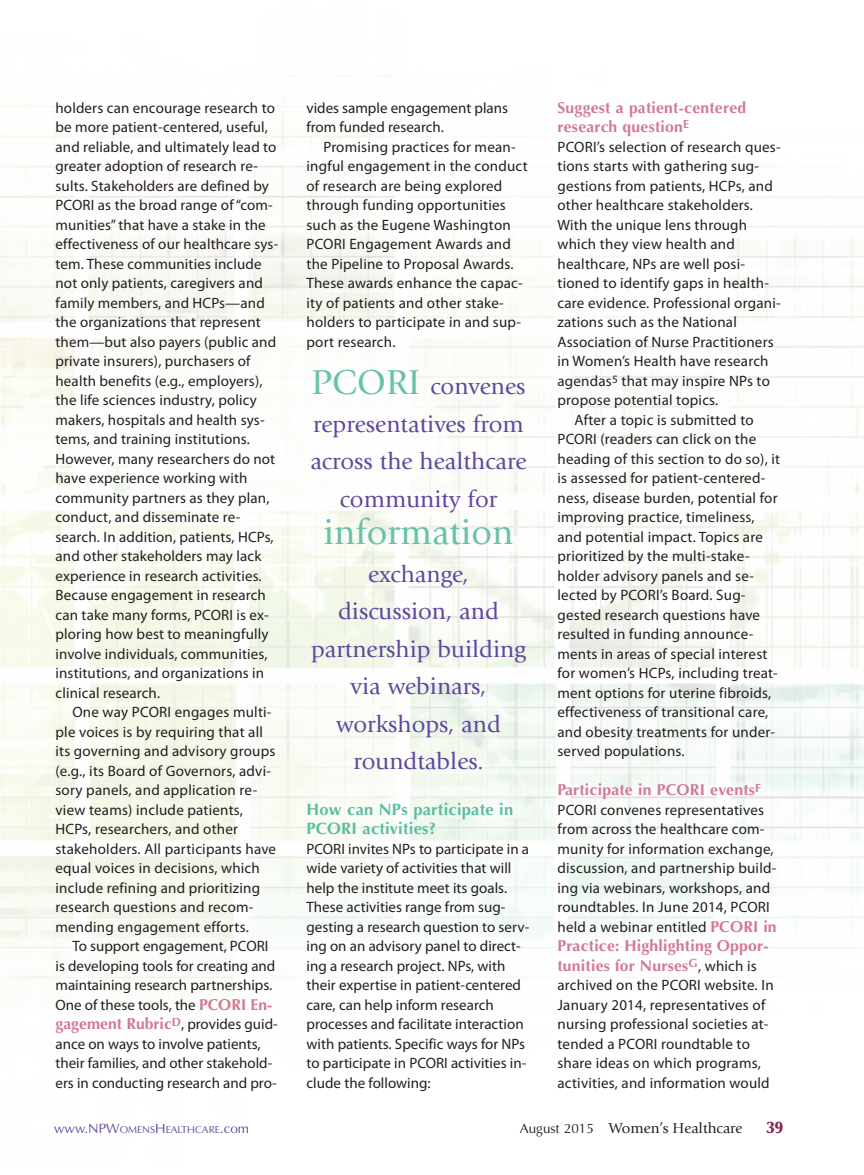
<style>
.page{position:relative;width:864px;height:1175px;background:#fff}
.page>*{position:absolute;margin:0;border:0;box-sizing:border-box;transform-origin:0 0}
.t1{font:36px "Giovanni";color:#6ac1a9}
.t2{font:24px/37.5px "Giovanni";color:#60479d;text-align:center}
.t3{font:700 16.5px/19.5px "Optima";letter-spacing:.015em;color:#5dbda0}
.t4{font:900 16.5px "Optima";color:#862155}
.t5{font:700 15.75px/19.5px "Optima";letter-spacing:.015em;color:#d37796}
.t6{font:15px/19.5px "Myriad Pro";letter-spacing:.01em;color:#231f20}
.t7{font:15px "Giovanni";color:#231f20}
.t8{font:10.2px "Optima";color:#60479d}
.s1{font-family:"Optima";font-weight:700;font-size:15.75px;color:#d37796}
.s2{font-family:"Myriad Pro";font-weight:400;font-size:15px;color:#231f20}
.s3{font-size:36px;color:#6ac1a9}
.s4{font-size:13.5px}
.s5{font-family:"Optima";font-size:13.5px}
</style>
<div class="page">
<img style="left:0;top:99px;width:864px;height:905px">
<p class="t6" style="left:56px;top:99px;width:224px">holders can encourage research to be more patient-centered, useful, and reliable, and ultimately lead to greater adoption of research re&shy;sults. Stakeholders are defined by PCORI as the broad range of “com&shy;munities” that have a stake in the effectiveness of our healthcare sys&shy;tem. These communities include not only patients, caregivers and family members, and HCPs—and the organizations that represent them—but also payers (public and private insurers), purchasers of health benefits (e.g., employers), the life sciences industry, policy makers, hospitals and health sys&shy;tems, and training institutions.<br>However, many researchers do not have experience working with community partners as they plan, conduct, and disseminate re&shy;search. In addition, patients, HCPs, and other stakeholders may lack experience in research activities.<br>Because engagement in research can take many forms, PCORI is ex&shy;ploring how best to meaningfully involve individuals, communities, institutions, and organizations in clinical research.</p>
<p class="t6" style="left:56px;top:703px;width:222px;text-indent:17px">One way PCORI engages multi&shy;ple voices is by requiring that all its governing and advisory groups (e.g., its Board of Governors, advi&shy;sory panels, and application re&shy;view teams) include patients,<br>HCPs, researchers, and other stakeholders. All participants have equal voices in decisions, which include refining and prioritizing research questions and recom&shy;mending engagement efforts.</p>
<p class="t6" style="left:56px;top:937px;width:221px;text-indent:17px">To support engagement, PCORI is developing tools for creating and maintaining research partnerships.<br>One of these tools, the <span class="s1">PCORI En-</span></p>
<p class="t5" style="left:56px;top:1014px;width:224px">gagement Rubric<sup>D</sup><span class="s2">, provides guid-</span></p>
<p class="t6" style="left:56px;top:1035px;width:223px">ance on ways to involve patients, their families, and other stakehold&shy;ers in conducting research and pro-</p>
<p class="t6" style="left:306px;top:99px;width:203px">vides sample engagement plans from funded research.</p>
<p class="t6" style="left:306px;top:138px;width:223px;text-indent:17px">Promising practices for mean&shy;ingful engagement in the conduct of research are being explored through funding opportunities such as the Eugene Washington<br>PCORI Engagement Awards and the Pipeline to Proposal Awards.<br>These awards enhance the capac&shy;ity of patients and other stake&shy;holders to participate in and sup&shy;port research.</p>
<h2 class="t2" style="left:310px;top:369px;width:218px"><span class="s3">PCORI</span> convenes representatives from across the healthcare community for</h2>
<h1 class="t1" style="left:323px;top:518px;width:192px">information</h1>
<h2 class="t2" style="left:311px;top:557px;width:216px">exchange, discussion, and partnership building via webinars, workshops, and roundtables.</h2>
<p class="t3" style="left:307px;top:799px;width:208px">How can NPs participate in<br>PCORI activities?</p>
<p class="t6" style="left:307px;top:840px;width:224px">PCORI invites NPs to participate in a wide variety of activities that will help the institute meet its goals.<br>These activities range from sug&shy;gesting a research question to serv&shy;ing on an advisory panel to direct&shy;ing a research project. NPs, with their expertise in patient-centered care, can help inform research processes and facilitate interaction with patients. Specific ways for NPs to participate in PCORI activities in&shy;clude the following:</p>
<p class="t5" style="left:557px;top:98px;width:190px">Suggest a patient-centered research question<sup>E</sup></p>
<p class="t6" style="left:557px;top:138px;width:225px">PCORI’s selection of research ques-</p>
<p class="t6" style="left:557px;top:157px;width:203px">tions starts with gathering sug-</p>
<p class="t6" style="left:557px;top:177px;width:217px">gestions from patients, HCPs, and</p>
<p class="t6" style="left:557px;top:196px;width:197px">other healthcare stakeholders.</p>
<p class="t6" style="left:557px;top:216px;width:191px">With the unique lens through</p>
<p class="t6" style="left:557px;top:235px;width:179px">which they view health and</p>
<p class="t6" style="left:557px;top:255px;width:189px">healthcare, NPs are well posi-</p>
<p class="t6" style="left:557px;top:274px;width:213px">tioned to identify gaps in health-</p>
<p class="t6" style="left:557px;top:294px;width:225px">care evidence. Professional organi-</p>
<p class="t6" style="left:557px;top:313px;width:181px">zations such as the National</p>
<p class="t6" style="left:557px;top:333px;width:218px">Association of Nurse Practitioners</p>
<p class="t6" style="left:557px;top:352px;width:213px">in Women’s Health have research</p>
<p class="t6" style="left:557px;top:372px;width:214px">agendas<sup>5</sup> that may inspire NPs to</p>
<p class="t6" style="left:557px;top:391px;width:162px">propose potential topics.</p>
<p class="t6" style="left:574px;top:411px;width:181px">After a topic is submitted to</p>
<p class="t6" style="left:557px;top:430px;width:200px">PCORI (readers can click on the</p>
<p class="t6" style="left:557px;top:450px;width:224px">heading of this section to do so), it</p>
<p class="t6" style="left:557px;top:469px;width:209px">is assessed for patient-centered-</p>
<p class="t6" style="left:557px;top:489px;width:222px">ness, disease burden, potential for</p>
<p class="t6" style="left:557px;top:508px;width:199px">improving practice, timeliness,</p>
<p class="t6" style="left:557px;top:528px;width:207px">and potential impact. Topics are</p>
<p class="t6" style="left:557px;top:547px;width:194px">prioritized by the multi-stake-</p>
<p class="t6" style="left:557px;top:567px;width:198px">holder advisory panels and se-</p>
<p class="t6" style="left:557px;top:586px;width:190px">lected by PCORI’s Board. Sug-</p>
<p class="t6" style="left:557px;top:606px;width:204px">gested research questions have</p>
<p class="t6" style="left:557px;top:625px;width:198px">resulted in funding announce-</p>
<p class="t6" style="left:557px;top:645px;width:211px">ments in areas of special interest</p>
<p class="t6" style="left:557px;top:664px;width:222px">for women’s HCPs, including treat-</p>
<p class="t6" style="left:557px;top:684px;width:215px">ment options for uterine fibroids,</p>
<p class="t6" style="left:557px;top:703px;width:212px">effectiveness of transitional care,</p>
<p class="t6" style="left:557px;top:723px;width:219px">and obesity treatments for under-</p>
<p class="t6" style="left:557px;top:742px;width:129px">served populations.</p>
<p class="t5" style="left:557px;top:780px;width:205px">Participate in PCORI events<sup>F</sup></p>
<p class="t6" style="left:557px;top:801px;width:221px">PCORI convenes representatives from across the healthcare com&shy;munity for information exchange, discussion, and partnership build&shy;ing via webinars, workshops, and roundtables. In June 2014, PCORI held a webinar entitled <span class="s1">PCORI in</span></p>
<p class="t5" style="left:557px;top:936px;width:213px">Practice: Highlighting Oppor&shy;tunities for Nurses<sup>G</sup><span class="s2">, which is</span></p>
<p class="t6" style="left:557px;top:976px;width:218px">archived on the PCORI website. In January 2014, representatives of nursing professional societies at&shy;tended a PCORI roundtable to share ideas on which programs, activities, and information would</p>
<p class="t8" style="left:54px;top:1123px;width:197px"><span class="s4">www.NPW</span>OMENS<span class="s4">H</span>EALTHCARE<span class="s4">.com</span></p>
<p class="t7" style="left:520px;top:1122px;width:224px"><span class="s5">August 2015</span> Women’s Healthcare</p>
<p class="t4" style="left:766px;top:1121px;width:18px">39</p>
</div>
